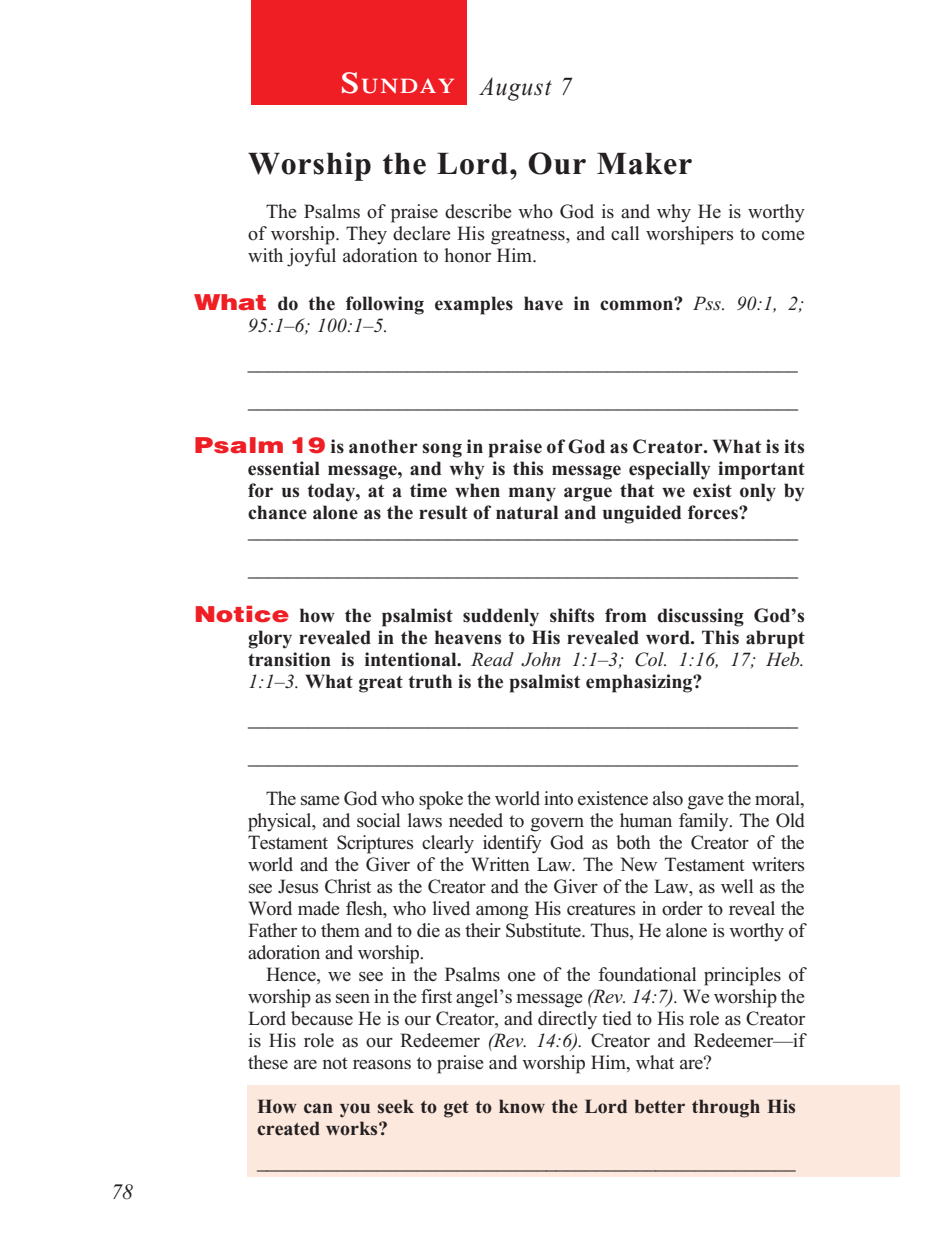
<style>
.page{position:relative;width:936px;height:1260px;background:#fff}
.page>*{position:absolute;margin:0;border:0;box-sizing:border-box;transform-origin:0 0}
._01-Daily_head{font:700 32px "Times New Roman";letter-spacing:.025em;color:#231f20}
._00-Month-Day{font:italic 26px "Times New Roman";letter-spacing:.05em;color:#231f20;scale:.9 1}
.t1{font:italic 22px "Times New Roman";color:#231f20}
.t2{font:600 21px "Times";letter-spacing:.07em;color:#fff;scale:1.1 1}
._4-Body_Copy{font:20px/22px "Times New Roman";letter-spacing:-.01em;color:#231f20;text-align:justify}
._6-question{font:700 20px/22px "Times New Roman";color:#231f20;text-align:justify}
.x-screened_box-text{font:700 20px/22px "Times New Roman";color:#231f20}
.s1{font-size:30px}
.s2{font-family:"Helvetica";font-weight:900;font-size:22px;color:#ee1e24}
.s3{font-weight:400;font-style:italic}
.s4{font-style:italic}
</style>
<div class="page">
<div style="left:248px;top:1086px;width:652px;height:91px;background:#fde8dd"></div>
<div style="left:251px;top:0;width:215px;height:105px;background:#ee1e24"></div>
<p class="t1" style="left:111px;top:1180px;width:23px">78</p>
<p class="t2" style="left:341px;top:73px;width:105px"><span class="s1">S</span>UNDAY</p>
<p class="_00-Month-Day" style="left:480px;top:72px;width:103px">August 7</p>
<p class="_01-Daily_head" style="left:248px;top:145px;width:446px">Worship the Lord, Our Maker</p>
<p class="_4-Body_Copy" style="left:248px;top:200px;width:558px;text-indent:18px">The Psalms of praise describe who God is and why He is worthy of worship. They declare His greatness, and call worshipers to come with joyful adoration to honor Him.</p>
<p class="_6-question" style="left:248px;top:292px;width:558px;text-indent:-54px"><span class="s2">What</span> do the following examples have in common? <span class="s3">Pss. 90:1, 2;<br>95:1–6; 100:1–5.</span></p>
<p class="_4-Body_Copy" style="left:248px;top:352px;width:551px">_______________________________________________________</p>
<p class="_4-Body_Copy" style="left:248px;top:390px;width:551px">_______________________________________________________</p>
<p class="_6-question" style="left:248px;top:436px;width:558px;text-indent:-54px"><span class="s2">Psalm 19</span> is another song in praise of God as Creator. What is its essential message, and why is this message especially important for us today, at a time when many argue that we exist only by chance alone as the result of natural and unguided forces?</p>
<p class="_4-Body_Copy" style="left:248px;top:521px;width:551px">_______________________________________________________</p>
<p class="_4-Body_Copy" style="left:248px;top:559px;width:551px">_______________________________________________________</p>
<p class="_6-question" style="left:248px;top:604px;width:558px;text-indent:-54px"><span class="s2">Notice</span> how the psalmist suddenly shifts from discussing God’s glory revealed in the heavens to His revealed word. This abrupt transition is intentional. <span class="s3">Read John 1:1–3; Col. 1:16, 17; Heb.<br>1:1–3.</span> What great truth is the psalmist emphasizing?</p>
<p class="_4-Body_Copy" style="left:248px;top:708px;width:552px">_______________________________________________________</p>
<p class="_4-Body_Copy" style="left:248px;top:746px;width:552px">_______________________________________________________</p>
<p class="_4-Body_Copy" style="left:248px;top:787px;width:558px;text-indent:18px">The same God who spoke the world into existence also gave the moral, physical, and social laws needed to govern the human family. The Old Testament Scriptures clearly identify God as both the Creator of the world and the Giver of the Written Law. The New Testament writers see Jesus Christ as the Creator and the Giver of the Law, as well as the Word made flesh, who lived among His creatures in order to reveal the Father to them and to die as their Substitute. Thus, He alone is worthy of adoration and worship.</p>
<p class="_4-Body_Copy" style="left:248px;top:963px;width:559px;text-indent:18px">Hence, we see in the Psalms one of the foundational principles of worship as seen in the first angel’s message <span class="s4">(Rev. 14:7).</span> We worship the Lord because He is our Creator, and directly tied to His role as Creator is His role as our Redeemer <span class="s4">(Rev. 14:6).</span> Creator and Redeemer—if these are not reasons to praise and worship Him, what are?</p>
<p class="x-screened_box-text" style="left:257px;top:1095px;width:541px">How can you seek to get to know the Lord better through His created works?</p>
<p class="x-screened_box-text" style="left:257px;top:1151px;width:540px">______________________________________________________</p>
</div>
